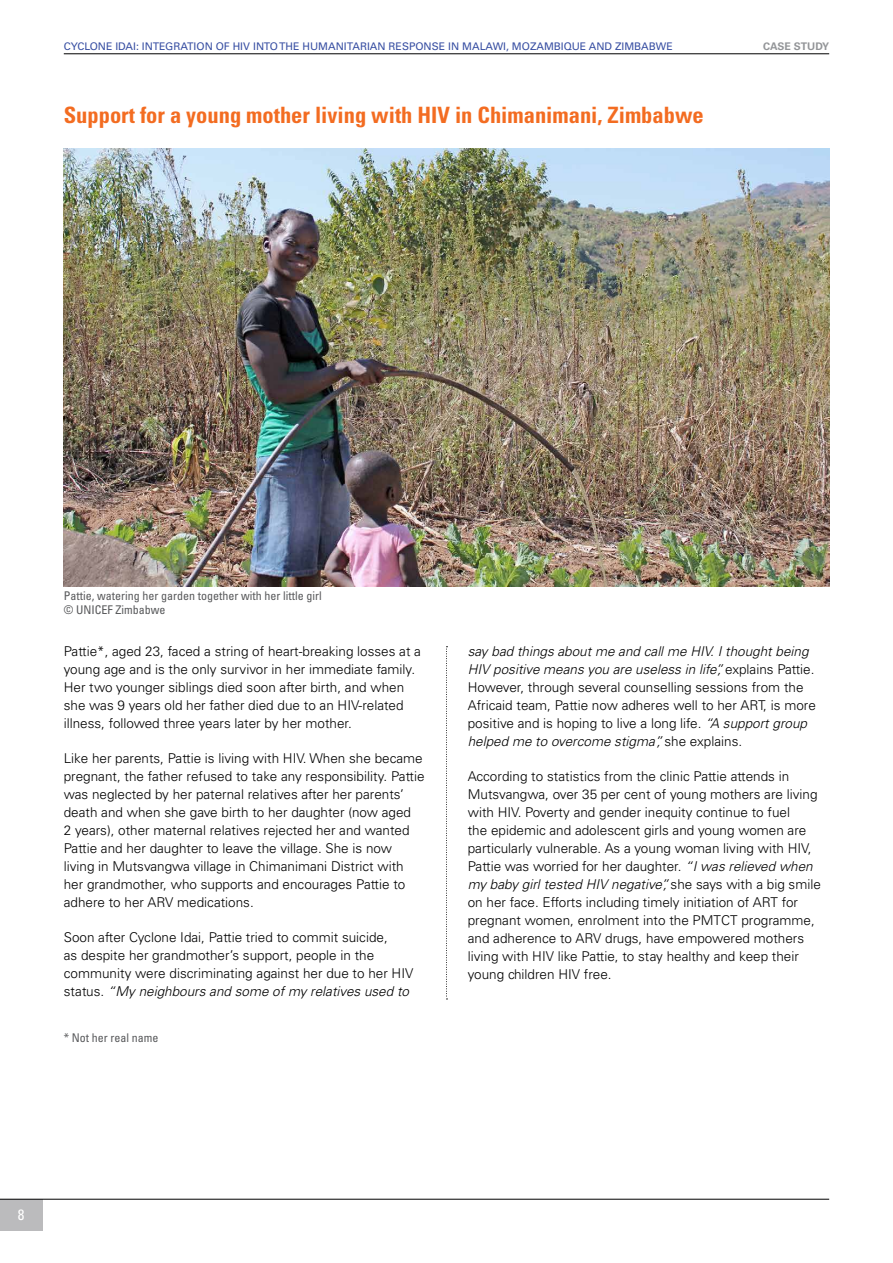
<style>
.page{position:relative;width:893px;height:1263px;background:#fff}
.page>*{position:absolute;margin:0;border:0;box-sizing:border-box;transform-origin:0 0}
.t1{font:700 condensed 22.5px "Univers LT Std";color:#f36c21}
.t2{font:condensed 15px "Univers LT Std";color:#fff}
.t3{font:300 13.5px/18px "Univers LT Std";color:#000}
.t4{font:condensed 12px/14.4px "Univers LT Std";color:#58595b}
.t5{font:10.5px "Univers LT Std";color:#374ea2}
.t6{font:700 10.5px "Univers LT Std";color:#939598}
.s1{font-style:italic}
</style>
<div class="page">
<div style="left:0;top:1199px;width:43px;height:31px;background:#bbbbbd"></div>
<hr style="left:0;top:1199px;width:829px;height:1px;background:#000">
<hr style="left:64px;top:54px;width:765px;height:1px;background:#000">
<svg style="left:446px;top:646px;width:1px;height:353px"></svg>
<img style="left:64px;top:149px;width:765px;height:438px">
<p class="t5" style="left:64px;top:40px;width:137px">CYCLONE IDAI: INTEGRATION</p>
<p class="t5" style="left:216px;top:40px;width:158px">OF HIV INTO THE H UMANITARIAN</p>
<p class="t5" style="left:389px;top:40px;width:82px">RESPONSE IN MALA</p>
<p class="t5" style="left:493px;top:40px;width:105px">WI, MOZAMBIQUE AND</p>
<p class="t5" style="left:615px;top:40px;width:58px">ZI MBABWE</p>
<p class="t6" style="left:763px;top:40px;width:67px">CASE STUDY</p>
<h1 class="t1" style="left:64px;top:101px;width:641px">Support for a young mother living with HIV in Chimanimani, Zimbabwe</h1>
<p class="t4" style="left:64px;top:588px;width:259px">Pattie, watering her garden together with her little girl © UNICEF Zimbabwe</p>
<p class="t3" style="left:64px;top:642px;width:359px">Pattie*, aged 23, faced a string of heart-breaking losses at a young age and is the only survivor in her immediate family.<br>Her two younger siblings died soon after birth, and when she was 9 years old her father died due to an HIV-related illness, followed three years later by her mother.</p>
<p class="t3" style="left:64px;top:749px;width:362px">Like her parents, Pattie is living with HIV. When she became pregnant, the father refused to take any responsibility. Pattie was neglected by her paternal relatives after her parents’ death and when she gave birth to her daughter (now aged<br>2 years), other maternal relatives rejected her and wanted Pattie and her daughter to leave the village. She is now living in M utsvangwa village in Chimanimani District with her grandmother, who supports and encourages Pattie to adhere to her ARV medications.</p>
<p class="t3" style="left:64px;top:928px;width:351px">Soon after Cyclone Idai, Pattie tried to commit suicide,<br>as despite her grandmother’s support, people in the community were discriminating against her due to her HIV status. <span class="s1">“My neighbours and some of my relatives used to</span></p>
<p class="t4" style="left:64px;top:1030px;width:96px">* Not her real name</p>
<p class="t3" style="left:468px;top:642px;width:350px"><span class="s1">say bad things about me and call me HIV. I thought being HIV positive means you are useless in life”,</span> explains Pattie.<br>However, through several counselling sessions from the Africaid team, Pattie now adheres well to her ART, is more positive and is hoping to live a long life. <span class="s1">“A support group helped me to overcome stigma”,</span> she explains.</p>
<p class="t3" style="left:468px;top:767px;width:355px">According to statistics from the clinic Pattie attends in<br>M utsvangwa, over 35 per cent of young mothers are living with HIV. Poverty and gender inequity continue to fuel<br>the epidemic and adolescent girls and young women are particularly vulnerable. As a young woman living with HIV, Pattie was worried for her daughter. <span class="s1">“I was relieved when my baby girl tested HIV negative”,</span> she says with a big smile on her face. Efforts including timely initiation of ART for pregnant women, enrolment into the PMTCT programme, and adherence to ARV drugs, have empowered mothers living with HIV like Pattie, to stay healthy and keep their young children HIV free.</p>
<p class="t2" style="left:18px;top:1205px;width:8px">8</p>
</div>
